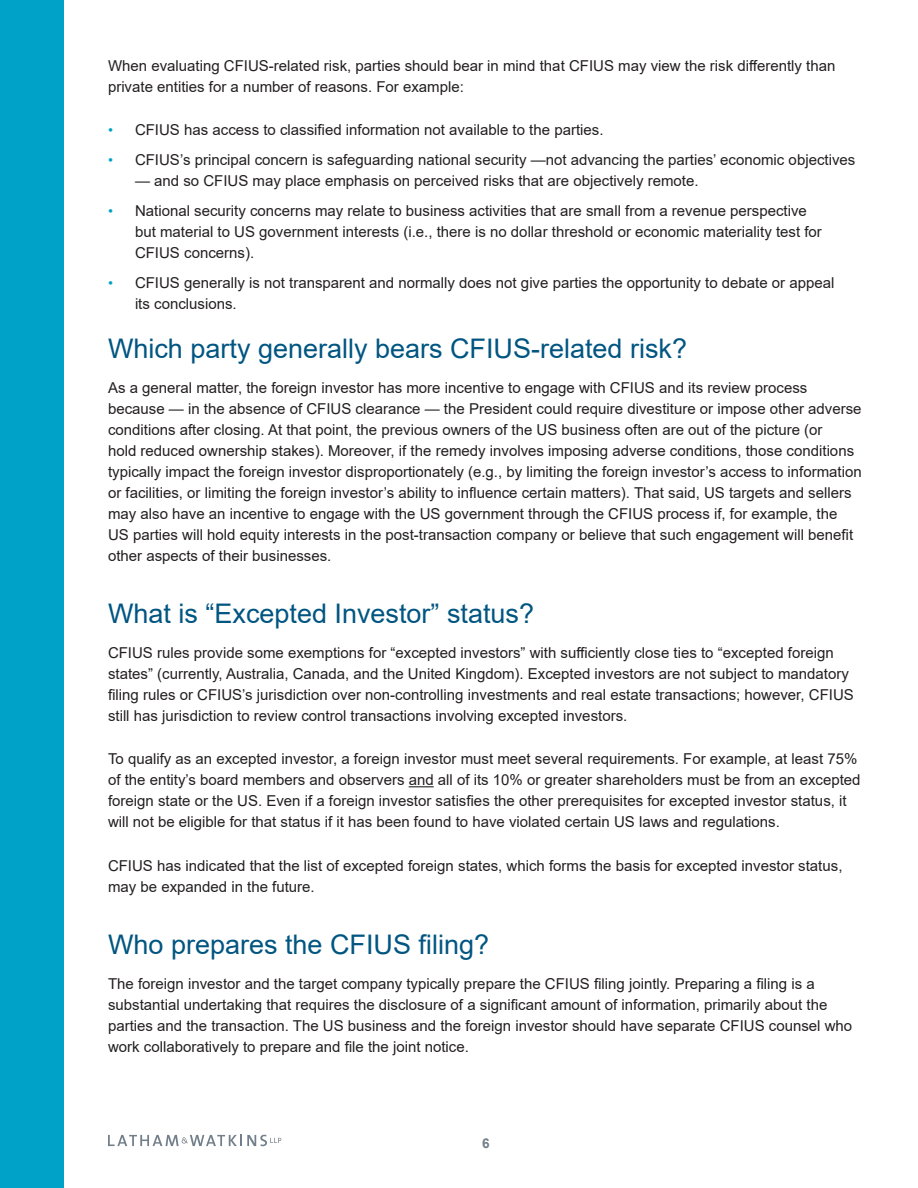
<style>
.page{position:relative;width:918px;height:1188px;background:#fff}
.page>*{position:absolute;margin:0;border:0;box-sizing:border-box;transform-origin:0 0}
.BD_SUBHEAD_1{font:27px "Arial";color:#005581}
.BD_-_text_1{font:15px/21px "Arial";color:#231f20}
.t1{font:700 13.5px "Arial";color:#727f8a}
.s1{font-size:14.25px;color:#00a3c7}
</style>
<div class="page">
<div style="left:0;top:0;width:64px;height:1188px;background:#00a3c7"></div>
<svg style="left:108px;top:1135px;width:173px;height:11px"></svg>
<svg style="left:409px;top:786px;width:25px;height:1px"></svg>
<p class="BD_-_text_1" style="left:108px;top:55px;width:729px">When evaluating CFIUS-related risk, parties should bear in mind that CFIUS may view the risk differently than private entities for a number of reasons. For example:</p>
<p class="BD_-_text_1" style="left:108px;top:120px;width:497px"><span class="s1">•</span> CFIUS has access to classified information not available to the parties.</p>
<p class="BD_-_text_1" style="left:108px;top:150px;width:749px"><span class="s1">•</span> CFIUS’s principal concern is safeguarding national security —not advancing the parties’ economic objectives</p>
<p class="BD_-_text_1" style="left:135px;top:171px;width:565px">— and so CFIUS may place emphasis on perceived risks that are objectively remote.</p>
<p class="BD_-_text_1" style="left:135px;top:201px;width:688px;text-indent:-27px"><span class="s1">•</span> National security concerns may relate to business activities that are small from a revenue perspective but material to US government interests (i.e., there is no dollar threshold or economic materiality test for<br>CFIUS concerns).</p>
<p class="BD_-_text_1" style="left:135px;top:273px;width:701px;text-indent:-27px"><span class="s1">•</span> CFIUS generally is not transparent and normally does not give parties the opportunity to debate or appeal its conclusions.</p>
<p class="BD_SUBHEAD_1" style="left:108px;top:330px;width:581px">Which party generally bears CFIUS-related risk?</p>
<p class="BD_-_text_1" style="left:108px;top:377px;width:755px">As a general matter, the foreign investor has more incentive to engage with CFIUS and its review process because — in the absence of CFIUS clearance — the President could require divestiture or impose other adverse conditions after closing. At that point, the previous owners of the US business often are out of the picture (or<br>hold reduced ownership stakes). Moreover, if the remedy involves imposing adverse conditions, those conditions typically impact the foreign investor disproportionately (e.g., by limiting the foreign investor’s access to information or facilities, or limiting the foreign investor’s ability to influence certain matters). That said, US targets and sellers may also have an incentive to engage with the US government through the CFIUS process if, for example, the US parties will hold equity interests in the post-transaction company or believe that such engagement will benefit other aspects of their businesses.</p>
<p class="BD_SUBHEAD_1" style="left:108px;top:595px;width:428px">What is “Excepted Investor” status?</p>
<p class="BD_-_text_1" style="left:108px;top:642px;width:747px">CFIUS rules provide some exemptions for “excepted investors” with sufficiently close ties to “excepted foreign states” (currently, Australia, Canada, and the United Kingdom). Excepted investors are not subject to mandatory filing rules or CFIUS’s jurisdiction over non-controlling investments and real estate transactions; however, CFIUS still has jurisdiction to review control transactions involving excepted investors.</p>
<p class="BD_-_text_1" style="left:108px;top:748px;width:754px">To qualify as an excepted investor, a foreign investor must meet several requirements. For example, at least 75% of the entity’s board members and observers and all of its 10% or greater shareholders must be from an excepted foreign state or the US. Even if a foreign investor satisfies the other prerequisites for excepted investor status, it will not be eligible for that status if it has been found to have violated certain US laws and regulations.</p>
<p class="BD_-_text_1" style="left:108px;top:855px;width:736px">CFIUS has indicated that the list of excepted foreign states, which forms the basis for excepted investor status, may be expanded in the future.</p>
<p class="BD_SUBHEAD_1" style="left:108px;top:926px;width:383px">Who prepares the CFIUS filing?</p>
<p class="BD_-_text_1" style="left:108px;top:973px;width:746px">The foreign investor and the target company typically prepare the CFIUS filing jointly. Preparing a filing is a substantial undertaking that requires the disclosure of a significant amount of information, primarily about the parties and the transaction. The US business and the foreign investor should have separate CFIUS counsel who work collaboratively to prepare and file the joint notice.</p>
<p class="t1" style="left:482px;top:1134px;width:9px">6</p>
</div>
